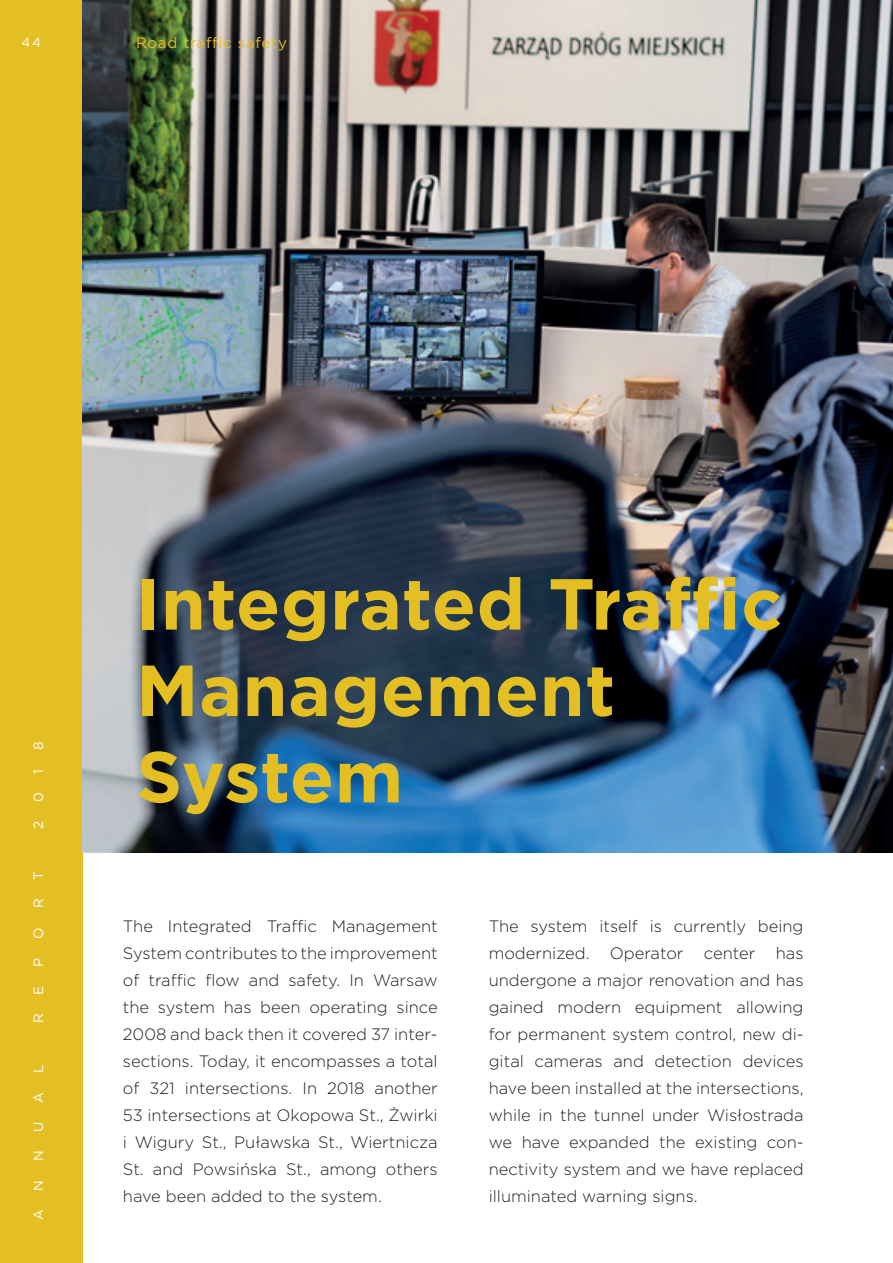
<style>
.page{position:relative;width:893px;height:1263px;background:#fff}
.page>*{position:absolute;margin:0;border:0;box-sizing:border-box;transform-origin:0 0}
.t1{font:700 72px/86.4px "Gotham";letter-spacing:.01em;color:#e4bf24}
.t2{font:300 16.5px/27px "Gotham";color:#231f20;text-align:justify}
.t3{font:15px "Gotham";letter-spacing:.05em;color:#e4bf24}
.t4{font:13.5px "Gotham";color:#fff}
</style>
<div class="page">
<div style="left:0;top:0;width:83px;height:1263px;background:#e4bf24"></div>
<img style="left:83px;top:0;width:810px;height:853px">
<p class="t4" style="left:21px;top:34px;width:21px">44</p>
<p class="t3" style="left:136px;top:33px;width:152px">Road traffic safety</p>
<p class="t4" style="left:30px;top:750px;width:10px;rotate:-90deg">8</p>
<p class="t4" style="left:30px;top:774px;width:6px;rotate:-90deg">1</p>
<p class="t4" style="left:30px;top:802px;width:11px;rotate:-90deg">0</p>
<p class="t4" style="left:30px;top:829px;width:10px;rotate:-90deg">2</p>
<p class="t4" style="left:30px;top:880px;width:10px;rotate:-90deg">T</p>
<p class="t4" style="left:30px;top:908px;width:11px;rotate:-90deg">R</p>
<p class="t4" style="left:30px;top:939px;width:13px;rotate:-90deg">O</p>
<p class="t4" style="left:30px;top:966px;width:11px;rotate:-90deg">P</p>
<p class="t4" style="left:30px;top:994px;width:11px;rotate:-90deg">E</p>
<p class="t4" style="left:30px;top:1023px;width:11px;rotate:-90deg">R</p>
<p class="t4" style="left:30px;top:1073px;width:10px;rotate:-90deg">L</p>
<p class="t4" style="left:30px;top:1103px;width:12px;rotate:-90deg">A</p>
<p class="t4" style="left:30px;top:1132px;width:12px;rotate:-90deg">U</p>
<p class="t4" style="left:30px;top:1161px;width:12px;rotate:-90deg">N</p>
<p class="t4" style="left:30px;top:1191px;width:12px;rotate:-90deg">N</p>
<p class="t4" style="left:30px;top:1220px;width:12px;rotate:-90deg">A</p>
<p class="t1" style="left:136px;top:560px;width:648px">Integrated Traffic<br>Management<br>System</p>
<p class="t2" style="left:123px;top:912px;width:316px">The Integrated Traffic Management System contributes to the improvement of traffic flow and safety. In Warsaw the system has been operating since 2008 and back then it covered 37 inter&shy;sections. Today, it encompasses a total of 321 intersections. In 2018 another 53 intersections at Okopowa St., Żwirki i Wigury St., Puławska St., Wiertnicza St. and Powsińska St., among others have been added to the system.</p>
<p class="t2" style="left:489px;top:912px;width:316px">The system itself is currently being modernized. Operator center has undergone a major renovation and has gained modern equipment allowing for permanent system control, new di&shy;gital cameras and detection devices have been installed at the intersections, while in the tunnel under Wisłostrada we have expanded the existing con&shy;nectivity system and we have replaced illuminated warning signs.</p>
</div>
